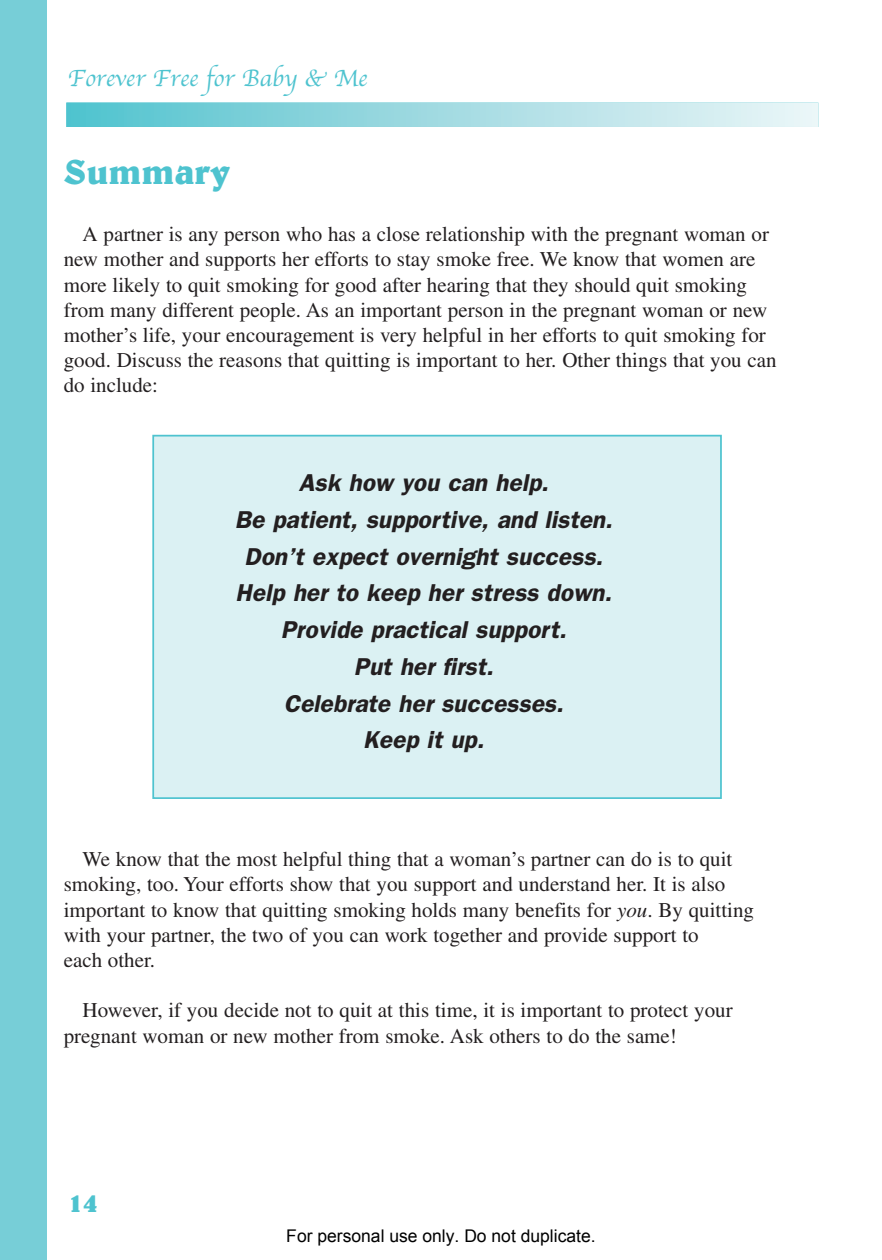
<style>
.page{position:relative;width:882px;height:1260px;background:#fff}
.page>*{position:absolute;margin:0;border:0;box-sizing:border-box;transform-origin:0 0}
.t1{font:700 35px "Belwe";color:#4ec3cf}
.t2{font:700 28px "Belwe";color:#4ec3cf}
.t3{font:italic 600 24.5px/36.8px "Franklin Gothic";color:#231f20;text-align:center}
.t4{font:24.5px "Apple Chancery";color:#4ec3cf}
.t5{font:21px/25.2px "Times";color:#231f20}
.t6{font:17.5px "Arial";color:#000}
.s1{font-style:italic}
</style>
<div class="page">
<div style="left:66px;top:103px;width:752px;height:24px;background:linear-gradient(to right,#52c2ce,#eef5f7)"></div>
<div style="left:0;top:0;width:46px;height:1260px;background:#77ced7"></div>
<div style="left:154px;top:437px;width:566px;height:360px;background:#dbf1f3"></div>
<div style="left:152px;top:435px;width:570px;height:364px;border:2px solid #4ec3cf"></div>
<p class="t4" style="left:68px;top:63px;width:301px">Forever Free for Baby &amp; Me</p>
<h1 class="t1" style="left:64px;top:159px;width:168px">Summary</h1>
<p class="t5" style="left:64px;top:223px;width:715px;text-indent:19px">A partner is any person who has a close relationship with the pregnant woman or new mother and supports her efforts to stay smoke free. We know that women are more likely to quit smoking for good after hearing that they should quit smoking from many different people. As an important person in the pregnant woman or new mother’s life, your encouragement is very helpful in her efforts to quit smoking for good. Discuss the reasons that quitting is important to her. Other things that you can do include:</p>
<p class="t3" style="left:235px;top:466px;width:383px">Ask how you can help.<br>Be patient, supportive, and listen.<br>Don’t expect overnight success.<br>Help her to keep her stress down.<br>Provide practical support.<br>Put her first.<br>Celebrate her successes.<br>Keep it up.</p>
<p class="t5" style="left:64px;top:849px;width:692px;text-indent:19px">We know that the most helpful thing that a woman’s partner can do is to quit smoking, too. Your efforts show that you support and understand her. It is also important to know that quitting smoking holds many benefits for <span class="s1">you</span>. By quitting with your partner, the two of you can work together and provide support to<br>each other.</p>
<p class="t5" style="left:64px;top:1000px;width:670px;text-indent:19px">However, if you decide not to quit at this time, it is important to protect your pregnant woman or new mother from smoke. Ask others to do the same!</p>
<h2 class="t2" style="left:68px;top:1192px;width:32px">14</h2>
<p class="t6" style="left:286px;top:1225px;width:311px">For personal use only. Do not duplicate.</p>
</div>
